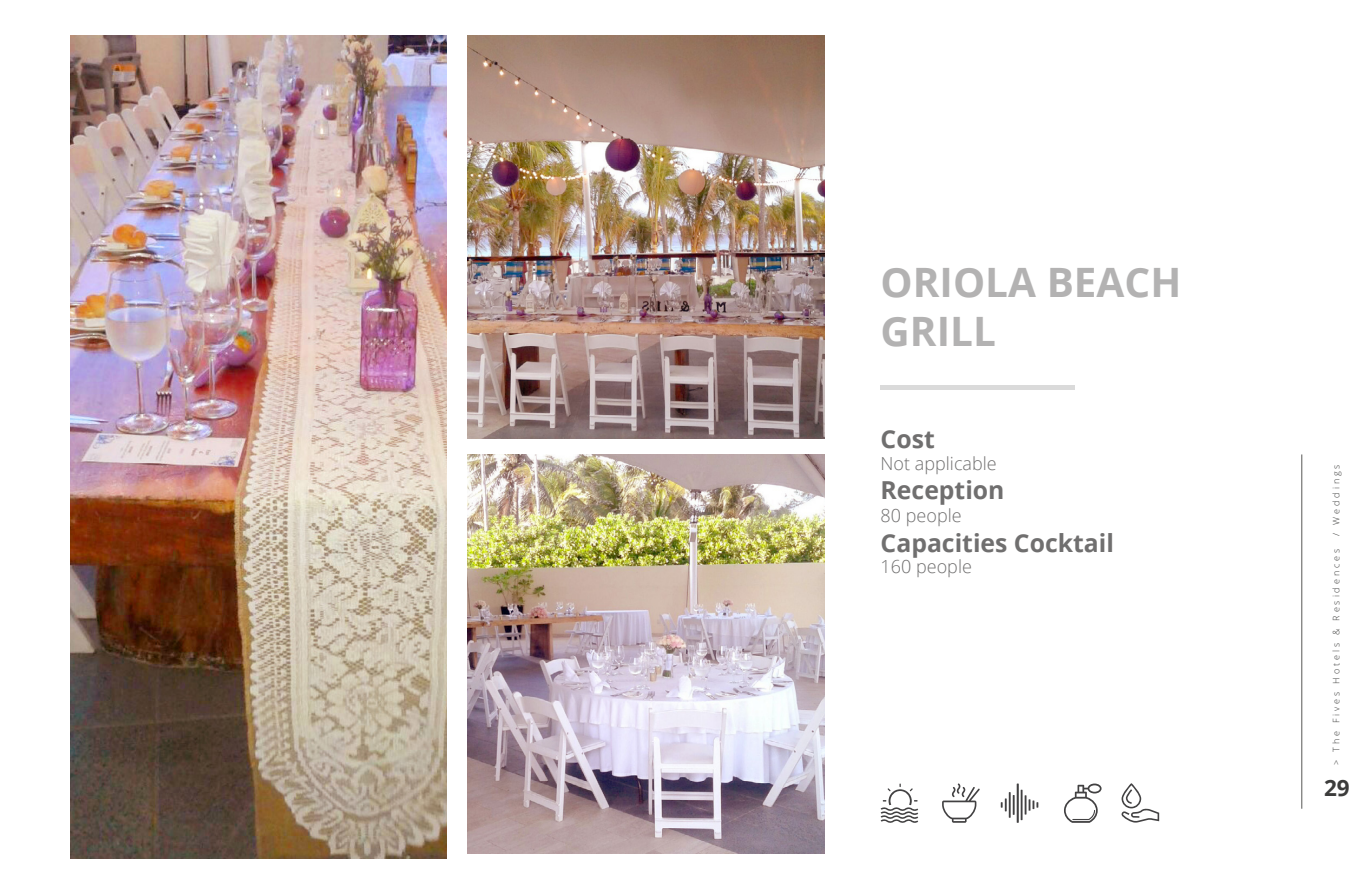
<style>
.page{position:relative;width:1372px;height:893px;background:#fff}
.page>*{position:absolute;margin:0;border:0;box-sizing:border-box;transform-origin:0 0}
.t1{font:700 40.5px/48.6px "Open Sans";color:#b3b2b2}
.t2{font:700 24.75px "Open Sans";color:#706f6f}
.t3{font:700 22.5px "Open Sans";color:#3c3c3b}
.t4{font:300 18px "Open Sans";color:#706f6f}
.t5{font:300 9px "Open Sans";letter-spacing:.32em;color:#3c3c3b}
</style>
<div class="page">
<hr style="left:1301px;top:454px;width:1px;height:355px;background:#575756">
<img style="left:467px;top:454px;width:357px;height:399px">
<img style="left:70px;top:35px;width:376px;height:823px">
<div style="left:880px;top:385px;width:195px;height:5px;background:#dadada"></div>
<img style="left:467px;top:35px;width:357px;height:403px">
<svg style="left:942px;top:783px;width:37px;height:40px"></svg>
<svg style="left:1000px;top:783px;width:38px;height:40px"></svg>
<svg style="left:1064px;top:783px;width:37px;height:40px"></svg>
<svg style="left:1121px;top:783px;width:38px;height:40px"></svg>
<svg style="left:880px;top:783px;width:38px;height:40px"></svg>
<h1 class="t1" style="left:880px;top:257px;width:302px">ORIOLA BEACH<br>GRILL</h1>
<h2 class="t2" style="left:880px;top:422px;width:56px">Cost</h2>
<h3 class="t4" style="left:880px;top:451px;width:118px">Not applicable</h3>
<h2 class="t2" style="left:880px;top:473px;width:125px">Reception</h2>
<h3 class="t4" style="left:880px;top:503px;width:83px">80 people</h3>
<h2 class="t2" style="left:880px;top:525px;width:235px">Capacities Cocktail</h2>
<h3 class="t4" style="left:880px;top:554px;width:93px">160 people</h3>
<p class="t5" style="left:1329px;top:536px;width:73px;rotate:-90deg">/ Weddings</p>
<p class="t5" style="left:1329px;top:765px;width:217px;rotate:-90deg">&gt; The Fives Hotels &amp; Residences</p>
<h3 class="t3" style="left:1323px;top:772px;width:27px">29</h3>
</div>
